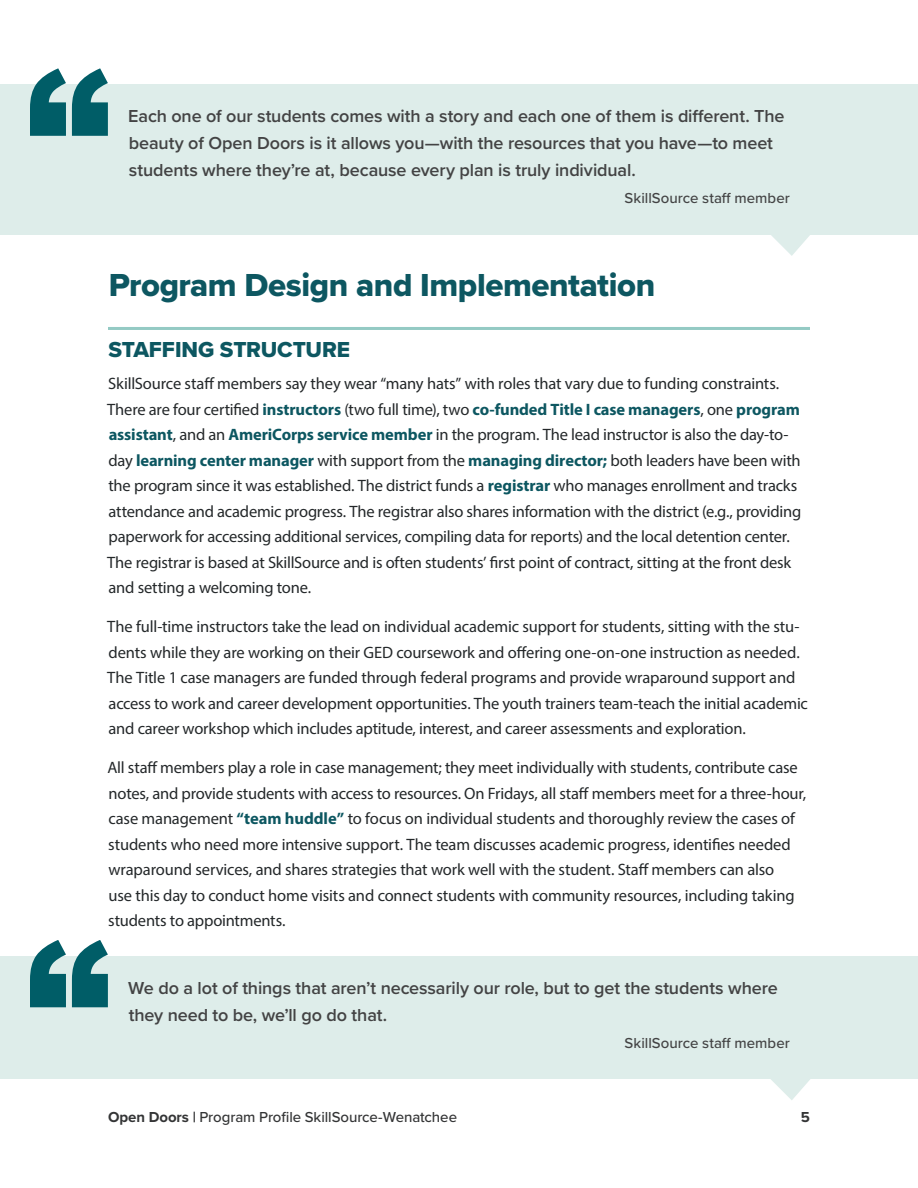
<style>
.page{position:relative;width:918px;height:1188px;background:#fff}
.page>*{position:absolute;margin:0;border:0;box-sizing:border-box;transform-origin:0 0}
.t1{font:33px "Proxima Nova Extrabld";letter-spacing:-.015em;color:#0d5761}
.t2{font:22.5px "Proxima Nova Extrabld";letter-spacing:-.005em;color:#0d5761}
.t3{font:600 18px/27px "Proxima Nova";letter-spacing:-.005em;color:#434344}
.t4{font:16.5px/25.5px "Myriad Pro";letter-spacing:-.01em;color:#24282a}
.t5{font:500 15px "Proxima Nova";letter-spacing:-.005em;color:#343536}
.t6{font:500 15px "Proxima Nova";color:#434344}
.t7{font:700 15px "Proxima Nova";color:#343536}
.s1{font-weight:700;color:#0d5761}
.s2{font-weight:700}
</style>
<div class="page">
<div style="left:0;top:84px;width:918px;height:123px;background:#deedea"></div>
<div style="left:0;top:167px;width:918px;height:67px;background:#deedea"></div>
<hr style="left:108px;top:327px;width:702px;height:3px;background:#94cac4">
<div style="left:0;top:956px;width:918px;height:96px;background:#deedea"></div>
<div style="left:0;top:1012px;width:918px;height:67px;background:#deedea"></div>
<svg style="left:30px;top:68px;width:78px;height:68px"></svg>
<svg style="left:759px;top:234px;width:63px;height:22px"></svg>
<svg style="left:30px;top:940px;width:78px;height:67px"></svg>
<svg style="left:771px;top:1079px;width:39px;height:21px"></svg>
<p class="t3" style="left:128px;top:102px;width:658px">Each one of our students comes with a story and each one of them is different. The beauty of Open Doors is it allows you—with the resources that you have—to meet students where they’re at, because every plan is truly individual.</p>
<p class="t6" style="left:625px;top:187px;width:167px">SkillSource staff member</p>
<h2 class="t1" style="left:109px;top:261px;width:548px">Program Design and Implementation</h2>
<h3 class="t2" style="left:108px;top:333px;width:243px">STAFFING STRUCTURE</h3>
<p class="t4" style="left:107px;top:371px;width:696px">SkillSource staff members say they wear “many hats” with roles that vary due to funding constraints.<br>There are four certified <span class="s1">instructors</span> (two full time), two <span class="s1">co-funded Title I case managers</span>, one <span class="s1">program assistant</span>, and an <span class="s1">AmeriCorps service member</span> in the program. The lead instructor is also the day-to&shy;day <span class="s1">learning center manager</span> with support from the <span class="s1">managing director;</span> both leaders have been with the program since it was established. The district funds a <span class="s1">registrar</span> who manages enrollment and tracks attendance and academic progress. The registrar also shares information with the district (e.g., providing paperwork for accessing additional services, compiling data for reports) and the local detention center.<br>The registrar is based at SkillSource and is often students’ first point of contract, sitting at the front desk and setting a welcoming tone.</p>
<p class="t4" style="left:107px;top:614px;width:702px">The full-time instructors take the lead on individual academic support for students, sitting with the stu&shy;dents while they are working on their GED coursework and offering one-on-one instruction as needed.<br>The Title 1 case managers are funded through federal programs and provide wraparound support and access to work and career development opportunities. The youth trainers team-teach the initial academic and career workshop which includes aptitude, interest, and career assessments and exploration.</p>
<p class="t4" style="left:107px;top:755px;width:700px">All staff members play a role in case management; they meet individually with students, contribute case notes, and provide students with access to resources. On Fridays, all staff members meet for a three-hour, case management <span class="s1">“team huddle”</span> to focus on individual students and thoroughly review the cases of students who need more intensive support. The team discusses academic progress, identifies needed wraparound services, and shares strategies that work well with the student. Staff members can also<br>use this day to conduct home visits and connect students with community resources, including taking students to appointments.</p>
<p class="t3" style="left:128px;top:974px;width:651px">We do a lot of things that aren’t necessarily our role, but to get the students where they need to be, we’ll go do that.</p>
<p class="t6" style="left:625px;top:1032px;width:167px">SkillSource staff member</p>
<p class="t5" style="left:108px;top:1106px;width:351px"><span class="s2">Open Doors |</span> Program Profile SkillSource-Wenatchee</p>
<p class="t7" style="left:801px;top:1106px;width:11px">5</p>
</div>
